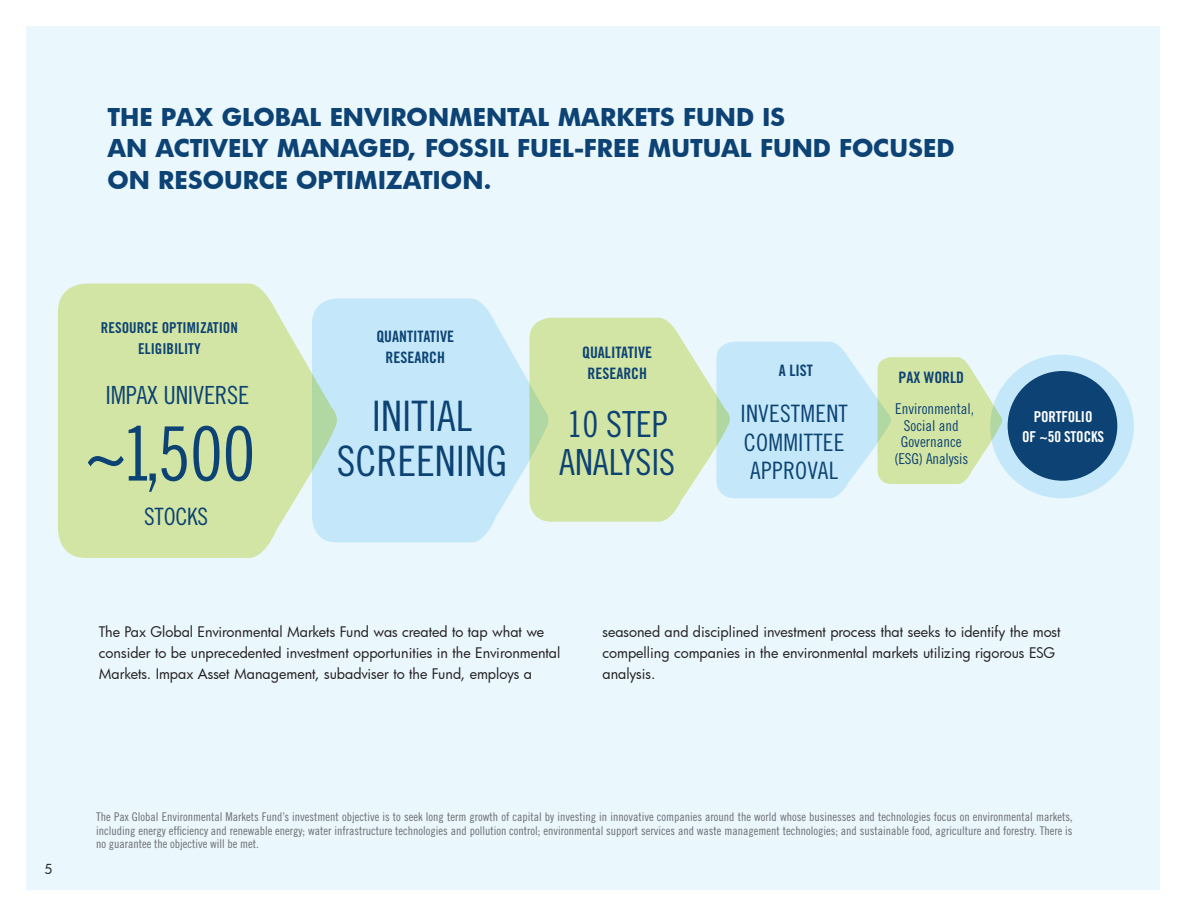
<style>
.page{position:relative;width:1188px;height:918px;background:#fff}
.page>*{position:absolute;margin:0;border:0;box-sizing:border-box;transform-origin:0 0}
.t1{font:75px "Trade Gothic LT Std Cn 18";color:#0d4374}
.t2{font:42px "Trade Gothic LT Std Cn 18";color:#0d4374}
.t3{font:36px/37.5px "Trade Gothic LT Std Cn 18";letter-spacing:-.005em;color:#0d4374}
.t4{font:25.05px "Trade Gothic LT Std Cn 18";letter-spacing:-.01em;color:#0d4374}
.Headline{font:700 24px/31.5px "Futura";color:#0d4374}
.t5{font:24px/28.5px "Trade Gothic LT Std Cn 18";letter-spacing:.01em;color:#0d4374}
.t6{font:23.85px "Trade Gothic LT Std Cn 18";letter-spacing:-.01em;color:#0d4374}
.t7{font:15.75px/21px "Trade Gothic LT Std Bd Cn 20";color:#0d4374;text-align:center}
.t8{font:15px "Trade Gothic LT Std Cn 18";color:#0d4374}
.t9{font:15px/21px "Trade Gothic LT Std Bd Cn 20";color:#0d4374;text-align:center}
.t10{font:15px/19.5px "Trade Gothic LT Std Bd Cn 20";letter-spacing:-.01em;color:#fff;text-align:center}
.Main_Text{font:14.25px/21px "Futura";color:#231f20}
.Main_Text-2{font:13.5px "Futura";color:#231f20}
.t11{font:12px/13.5px "Trade Gothic LT Std Cn 18";color:#6c6d70;text-align:justify}
</style>
<div class="page">
<div style="left:26px;top:26px;width:1134px;height:864px;background:#eaf7fd"></div>
<svg style="left:338px;top:299px;width:212px;height:244px;background:#c7e9f9"></svg>
<svg style="left:58px;top:284px;width:280px;height:274px;background:#d3e6b0"></svg>
<div style="left:990px;top:355px;width:144px;height:143px;background:#c4e8f9;border-radius:50%"></div>
<div style="left:1008px;top:371px;width:109px;height:110px;background:#0d4374;border-radius:50%"></div>
<svg style="left:529px;top:318px;width:474px;height:205px"></svg>
<p class="Headline" style="left:107px;top:100px;width:848px">THE PAX GLOBAL ENVIRONMENTAL MARKETS FUND IS<br>AN ACTIVELY MANAGED, FOSSIL FUEL-FREE MUTUAL FUND FOCUSED<br>ON RESOURCE OPTIMIZATION.</p>
<p class="t9" style="left:101px;top:317px;width:138px">RESOURCE OPTIMIZATION<br>ELIGIBILITY</p>
<p class="t4" style="left:106px;top:380px;width:145px">IMPAX UNIVERSE</p>
<p class="t1" style="left:83px;top:409px;width:174px">~1,500</p>
<p class="t6" style="left:144px;top:502px;width:65px">STOCKS</p>
<p class="t7" style="left:376px;top:325px;width:79px">QUANTITATIVE<br>RESEARCH</p>
<p class="t2" style="left:372px;top:391px;width:102px">INITIAL</p>
<p class="t2" style="left:337px;top:436px;width:172px">SCREENING</p>
<p class="t7" style="left:582px;top:341px;width:71px">QUALITATIVE</p>
<p class="t7" style="left:588px;top:362px;width:61px">RESEARCH</p>
<p class="t3" style="left:559px;top:405px;width:117px">10 STEP<br>ANALYSIS</p>
<p class="t7" style="left:779px;top:360px;width:36px">A LIST</p>
<p class="t5" style="left:741px;top:399px;width:109px">INVESTMENT<br>COMMITTEE<br>APPROVAL</p>
<p class="t10" style="left:1022px;top:407px;width:84px">PORTFOLIO<br>OF ~50 STOCKS</p>
<p class="t7" style="left:899px;top:366px;width:67px">PAX WORLD</p>
<p class="t8" style="left:895px;top:400px;width:81px">Environmental,</p>
<p class="t8" style="left:904px;top:417px;width:56px">Social and</p>
<p class="t8" style="left:901px;top:433px;width:62px">Governance</p>
<p class="t8" style="left:894px;top:450px;width:75px">(ESG) Analysis</p>
<p class="Main_Text" style="left:99px;top:621px;width:463px">The Pax Global Environmental Markets Fund was created to tap what we consider to be unprecedented investment opportunities in the Environmental<br>Markets. Impax Asset Management, subadviser to the Fund, employs a</p>
<p class="Main_Text" style="left:602px;top:621px;width:460px">seasoned and disciplined investment process that seeks to identify the most compelling companies in the environmental markets utilizing rigorous ESG analysis.</p>
<p class="Main_Text-2" style="left:44px;top:860px;width:10px">5</p>
<p class="t11" style="left:96px;top:810px;width:978px">The Pax Global Environmental Markets Fund’s investment objective is to seek long term growth of capital by investing in innovative companies around the world whose businesses and technologies focus on environmental markets, including energy efficiency and renewable energy; water infrastructure technologies and pollution control; environmental support services and waste management technologies; and sustainable food, agriculture and forestry. There is no guarantee the objective will be met.</p>
</div>
